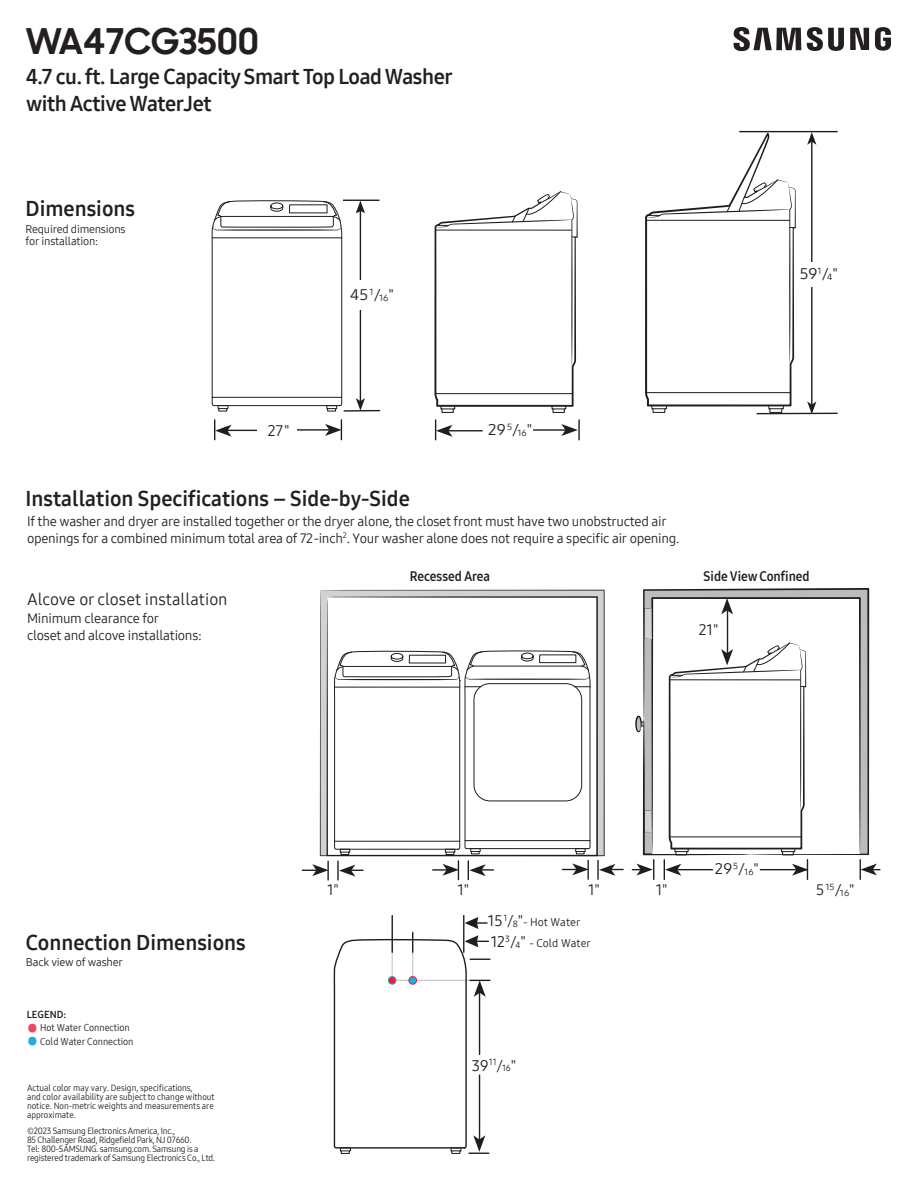
<style>
.page{position:relative;width:918px;height:1188px;background:#fff}
.page>*{position:absolute;margin:0;border:0;box-sizing:border-box;transform-origin:0 0}
.t1{font:700 36px "Samsung Sharp Sans";color:#231f20}
.t2{font:21px "Samsung One 700";color:#231f20}
.t3{font:21px/27px "Samsung One 700";letter-spacing:-.02em;color:#231f20}
.t4{font:16.5px "Samsung One 400";color:#231f20}
.t5{font:15.3px "Samsung One 400";color:#201d1e;scale:1.07 1}
.t6{font:15.3px "Samsung One 400";color:#201d1e}
.t7{font:15.15px "Samsung One 400";color:#201d1e}
.t8{font:15.15px "Samsung One 400";color:#201d1e;scale:1.07 1}
.t9{font:13.5px/16.5px "Samsung One 400";letter-spacing:-.02em;color:#231f20}
.t10{font:13.5px "Samsung One 700 C";color:#231f20}
.t11{font:11.25px/12.8px "Samsung One 400";letter-spacing:-.02em;color:#231f20}
.t12{font:11.1px "Samsung One 400";color:#201d1e}
.t13{font:9.9px "Samsung One 400 C";color:#231f20}
.t14{font:9.9px "Samsung One 700";color:#231f20}
.t15{font:9px/9px "Samsung One 400 C";letter-spacing:-.02em;color:#231f20}
.t16{font:9px/9px "Samsung One 400 C";color:#231f20}
.t17{font:8.85px "Samsung One 400";color:#201d1e;scale:1.07 1}
.s1{font-size:26.55px;color:#ef4860}
.s2{font-size:26.55px;color:#24aae1}
.s3{font-size:15.3px}
.s4{font-size:9px}
.s5{font-size:15.15px}
</style>
<div class="page">
<svg style="left:734px;top:27px;width:157px;height:24px"></svg>
<svg style="left:643px;top:588px;width:226px;height:267px;background:#9c9d9f"></svg>
<svg style="left:651px;top:597px;width:210px;height:257px"></svg>
<svg style="left:320px;top:590px;width:284px;height:266px;background:#c5c6c6"></svg>
<svg style="left:327px;top:596px;width:271px;height:260px"></svg>
<svg style="left:597px;top:860px;width:26px;height:19px"></svg>
<div style="left:827px;top:625px;width:13px;height:32px;background:#fff"></div>
<svg style="left:860px;top:860px;width:20px;height:19px"></svg>
<svg style="left:632px;top:598px;width:176px;height:281px"></svg>
<hr style="left:727px;top:607px;width:1px;height:48px;background:#201d1e">
<svg style="left:302px;top:650px;width:289px;height:230px"></svg>
<div style="left:474px;top:683px;width:108px;height:118px;border:1px solid #201d1e;border-radius:16px"></div>
<hr style="left:392px;top:916px;width:1px;height:36px;background:#201d1e">
<hr style="left:463px;top:916px;width:1px;height:36px;background:#201d1e">
<svg style="left:333px;top:917px;width:157px;height:237px"></svg>
<hr style="left:287px;top:429px;width:49px;height:2px;background:#201d1e">
<svg style="left:325px;top:420px;width:17px;height:20px"></svg>
<svg style="left:214px;top:420px;width:18px;height:20px"></svg>
<hr style="left:343px;top:200px;width:37px;height:1px;background:#201d1e">
<hr style="left:360px;top:208px;width:1px;height:195px;background:#201d1e">
<svg style="left:356px;top:201px;width:9px;height:12px"></svg>
<svg style="left:356px;top:398px;width:9px;height:12px"></svg>
<div style="left:334px;top:281px;width:44px;height:29px;background:#fff"></div>
<hr style="left:344px;top:410px;width:36px;height:2px;background:#201d1e">
<hr style="left:222px;top:430px;width:49px;height:1px;background:#201d1e">
<hr style="left:439px;top:430px;width:43px;height:1px;background:#201d1e">
<hr style="left:534px;top:429px;width:40px;height:2px;background:#201d1e">
<hr style="left:578px;top:420px;width:2px;height:20px;background:#201d1e">
<svg style="left:561px;top:424px;width:17px;height:12px"></svg>
<svg style="left:435px;top:420px;width:18px;height:20px"></svg>
<hr style="left:739px;top:131px;width:99px;height:1px;background:#201d1e">
<hr style="left:757px;top:413px;width:81px;height:1px;background:#201d1e">
<hr style="left:811px;top:140px;width:1px;height:271px;background:#201d1e">
<svg style="left:807px;top:132px;width:9px;height:13px"></svg>
<svg style="left:807px;top:401px;width:9px;height:12px"></svg>
<div style="left:803px;top:262px;width:46px;height:25px;background:#fff"></div>
<div style="left:257px;top:415px;width:39px;height:29px;background:#fff"></div>
<svg style="left:211px;top:200px;width:132px;height:212px"></svg>
<svg style="left:434px;top:191px;width:144px;height:222px"></svg>
<svg style="left:645px;top:133px;width:151px;height:280px"></svg>
<h1 class="t1" style="left:26px;top:14px;width:235px">WA47CG3500</h1>
<h2 class="t3" style="left:26px;top:63px;width:428px">4.7 cu. ft. Large Capacity Smart Top Load Washer with Active WaterJet</h2>
<h2 class="t2" style="left:26px;top:195px;width:111px">Dimensions</h2>
<p class="t11" style="left:26px;top:222px;width:102px">Required dimensions for installation:</p>
<p class="t5" style="left:350px;top:285px;width:42px">45<sup>1</sup>/<sub>16</sub>"</p>
<p class="t6" style="left:277px;top:419px;width:10px">4</p>
<p class="t5" style="left:488px;top:419px;width:43px">29<sup>5</sup>/<sub>16</sub>"</p>
<p class="t6" style="left:268px;top:420px;width:23px">27"</p>
<p class="t7" style="left:399px;top:479px;width:10px">4</p>
<p class="t7" style="left:390px;top:480px;width:23px">27"</p>
<h2 class="t2" style="left:25px;top:484px;width:386px">Installation Specifications – Side-by-Side</h2>
<p class="t9" style="left:27px;top:513px;width:654px">If the washer and dryer are installed together or the dryer alone, the closet front must have two unobstructed air openings for a combined minimum total area of 72-inch<sup>2</sup>. Your washer alone does not require a specific air opening.</p>
<p class="t5" style="left:800px;top:263px;width:37px">59<sup>1</sup>/<sub>4</sub>"</p>
<p class="t4" style="left:27px;top:588px;width:202px">Alcove or closet installation</p>
<p class="t9" style="left:27px;top:610px;width:176px">Minimum clearance for<br>closet and alcove installations:</p>
<p class="t10" style="left:410px;top:568px;width:82px">Recessed Area</p>
<p class="t10" style="left:704px;top:568px;width:108px">Side View Confined</p>
<p class="t7" style="left:699px;top:620px;width:21px">21"</p>
<h2 class="t2" style="left:26px;top:929px;width:221px">Connection Dimensions</h2>
<p class="t11" style="left:26px;top:956px;width:98px">Back view of washer</p>
<p class="t14" style="left:27px;top:1008px;width:41px">LEGEND:</p>
<p class="t13" style="left:27px;top:1021px;width:105px"><span class="s1">•</span> Hot Water Connection</p>
<p class="t13" style="left:27px;top:1034px;width:108px"><span class="s2">•</span> Cold Water Connection</p>
<p class="t16" style="left:27px;top:1083px;width:189px">Actual color may vary. Design, specifications,<br>and color availability are subject to change without notice. Non-metric weights and measurements are approximate.</p>
<p class="t15" style="left:27px;top:1126px;width:190px">©2023 Samsung Electronics America, Inc.,<br>85 Challenger Road, Ridgefield Park, NJ 07660.<br>Tel: 800-SAMSUNG. samsung.com. Samsung is a registered trademark of Samsung Electronics Co., Ltd.</p>
<p class="t7" style="left:327px;top:880px;width:13px">1"</p>
<p class="t7" style="left:457px;top:880px;width:13px">1"</p>
<p class="t8" style="left:715px;top:859px;width:43px">29<sup>5</sup>/<sub>16</sub>"</p>
<p class="t12" style="left:488px;top:915px;width:94px"><span class="s3">15</span><sup>1</sup><span class="s3">/</span><span class="s4">8</span><span class="s3">"</span>- Hot Water</p>
<p class="t7" style="left:588px;top:880px;width:13px">1"</p>
<p class="t7" style="left:656px;top:880px;width:13px">1"</p>
<p class="t17" style="left:816px;top:884px;width:37px"><span class="s5">5</span>15<span class="s5">/</span>16<span class="s5">"</span></p>
<p class="t12" style="left:491px;top:936px;width:102px"><span class="s3">12</span><sup>3</sup><span class="s3">/</span><span class="s4">4</span><span class="s3">"</span> - Cold Water</p>
<p class="t6" style="left:472px;top:1055px;width:46px">39<sup>11</sup>/<span class="s4">16</span>"</p>
</div>
